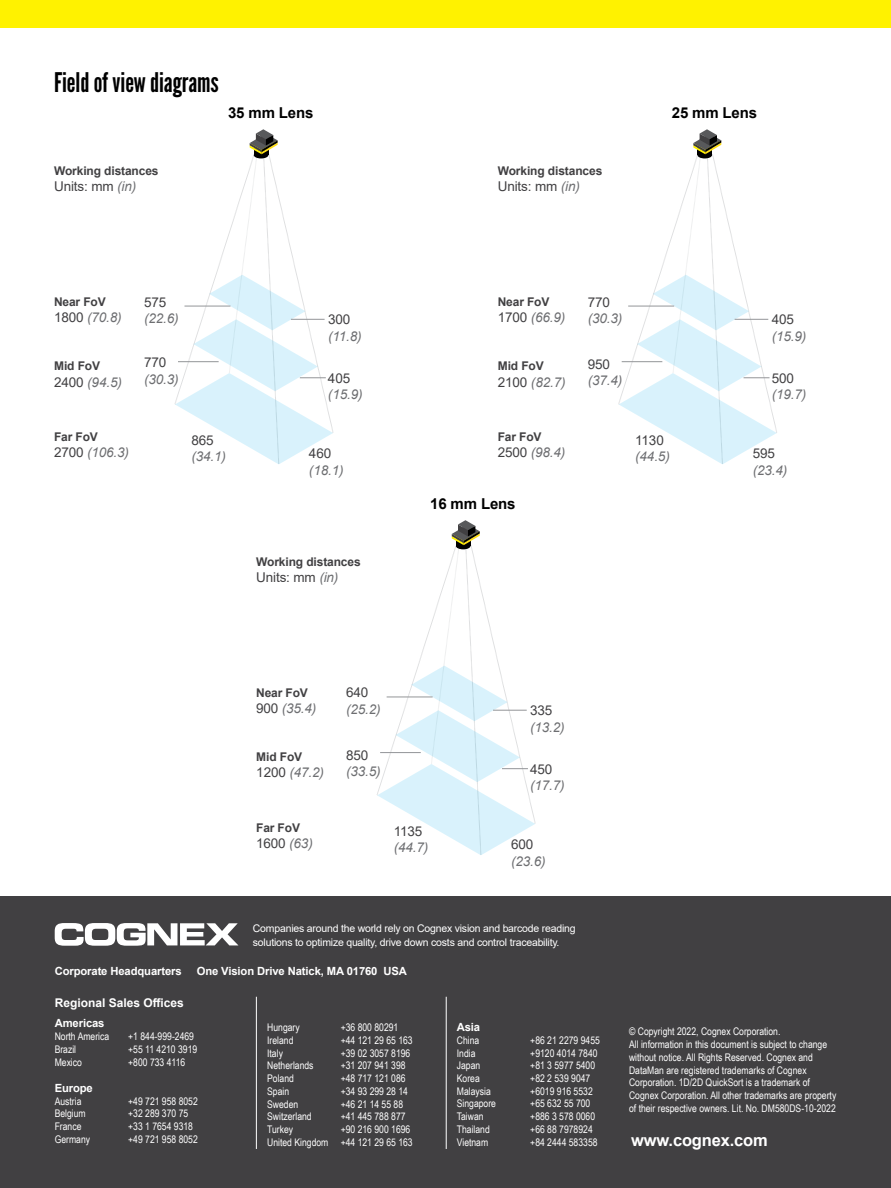
<style>
.page{position:relative;width:891px;height:1188px;background:#fff}
.page>*{position:absolute;margin:0;border:0;box-sizing:border-box;transform-origin:0 0}
.t1{font:27px "League Gothic";color:#000}
.t2{font:700 16.5px "Arial";letter-spacing:-.01em;color:#fff}
.t3{font:700 15px "Arial";letter-spacing:-.01em;color:#000}
.t4{font:italic 13.5px "Arial";letter-spacing:-.01em;color:#6d6e71}
.t5{font:13.5px "Arial";letter-spacing:-.01em;color:#414042}
.t6{font:700 12px "Arial";letter-spacing:-.01em;color:#414042}
.t7{font:700 12px "Arial";color:#fff}
.t8{font:700 11.25px "Arial";letter-spacing:-.01em;color:#fff}
.t9{font:10.5px/12.8px "Arial Narrow";color:#fff;text-align:right}
.t10{font:10.5px/13.5px "Arial";letter-spacing:-.02em;color:#fff}
.s1{font-style:italic;color:#6d6e71}
.s2{font-style:normal;color:#414042}
</style>
<div class="page">
<div style="left:0;top:0;width:891px;height:27px;background:#fff200"></div>
<div style="left:0;top:896px;width:891px;height:292px;background:#414042"></div>
<svg style="left:55px;top:923px;width:183px;height:23px"></svg>
<hr style="left:256px;top:997px;width:1px;height:152px;background:#fff">
<hr style="left:446px;top:997px;width:1px;height:152px;background:#fff">
<svg style="left:175px;top:129px;width:158px;height:335px"></svg>
<hr style="left:178px;top:361px;width:41px;height:1px;background:#939598">
<svg style="left:618px;top:129px;width:159px;height:335px"></svg>
<hr style="left:622px;top:361px;width:40px;height:1px;background:#939598">
<svg style="left:377px;top:520px;width:159px;height:335px"></svg>
<hr style="left:380px;top:752px;width:41px;height:1px;background:#939598">
<h1 class="t1" style="left:54px;top:66px;width:166px">Field of view diagrams</h1>
<h3 class="t3" style="left:228px;top:102px;width:87px">35 mm Lens</h3>
<h3 class="t3" style="left:672px;top:102px;width:87px">25 mm Lens</h3>
<p class="t6" style="left:54px;top:162px;width:106px">Working distances</p>
<p class="t5" style="left:54px;top:177px;width:84px">Units: mm <span class="s1">(in)</span></p>
<p class="t6" style="left:498px;top:162px;width:106px">Working distances</p>
<p class="t5" style="left:498px;top:177px;width:84px">Units: mm <span class="s1">(in)</span></p>
<p class="t6" style="left:54px;top:293px;width:53px">Near FoV</p>
<p class="t4" style="left:54px;top:309px;width:69px"><span class="s2">1800</span> (70.8)</p>
<p class="t6" style="left:54px;top:357px;width:47px">Mid FoV</p>
<p class="t4" style="left:54px;top:373px;width:69px"><span class="s2">2400</span> (94.5)</p>
<p class="t5" style="left:144px;top:293px;width:24px">575</p>
<p class="t4" style="left:144px;top:310px;width:36px">(22.6)</p>
<p class="t5" style="left:328px;top:310px;width:24px">300</p>
<p class="t4" style="left:328px;top:327px;width:35px">(11.8)</p>
<p class="t5" style="left:144px;top:353px;width:24px">770</p>
<p class="t4" style="left:144px;top:370px;width:36px">(30.3)</p>
<p class="t5" style="left:328px;top:369px;width:24px">405</p>
<p class="t4" style="left:328px;top:386px;width:36px">(15.9)</p>
<p class="t6" style="left:498px;top:293px;width:53px">Near FoV</p>
<p class="t4" style="left:498px;top:309px;width:69px"><span class="s2">1700</span> (66.9)</p>
<p class="t6" style="left:498px;top:357px;width:47px">Mid FoV</p>
<p class="t4" style="left:498px;top:373px;width:69px"><span class="s2">2100</span> (82.7)</p>
<p class="t5" style="left:588px;top:293px;width:24px">770</p>
<p class="t4" style="left:588px;top:310px;width:36px">(30.3)</p>
<p class="t5" style="left:772px;top:310px;width:24px">405</p>
<p class="t4" style="left:772px;top:327px;width:36px">(15.9)</p>
<p class="t5" style="left:588px;top:355px;width:24px">950</p>
<p class="t4" style="left:588px;top:372px;width:36px">(37.4)</p>
<p class="t5" style="left:772px;top:369px;width:24px">500</p>
<p class="t4" style="left:772px;top:386px;width:36px">(19.7)</p>
<p class="t6" style="left:54px;top:428px;width:45px">Far FoV</p>
<p class="t4" style="left:54px;top:444px;width:77px"><span class="s2">2700</span> (106.3)</p>
<p class="t5" style="left:192px;top:431px;width:24px">865</p>
<p class="t4" style="left:192px;top:448px;width:36px">(34.1)</p>
<p class="t5" style="left:309px;top:444px;width:24px">460</p>
<p class="t4" style="left:309px;top:461px;width:36px">(18.1)</p>
<p class="t6" style="left:498px;top:428px;width:45px">Far FoV</p>
<p class="t4" style="left:498px;top:444px;width:69px"><span class="s2">2500</span> (98.4)</p>
<p class="t5" style="left:635px;top:431px;width:30px">1130</p>
<p class="t4" style="left:635px;top:448px;width:36px">(44.5)</p>
<p class="t5" style="left:753px;top:444px;width:24px">595</p>
<p class="t4" style="left:753px;top:461px;width:36px">(23.4)</p>
<h3 class="t3" style="left:430px;top:493px;width:87px">16 mm Lens</h3>
<p class="t6" style="left:256px;top:553px;width:106px">Working distances</p>
<p class="t5" style="left:256px;top:568px;width:84px">Units: mm <span class="s1">(in)</span></p>
<p class="t6" style="left:256px;top:684px;width:53px">Near FoV</p>
<p class="t4" style="left:256px;top:700px;width:62px"><span class="s2">900</span> (35.4)</p>
<p class="t6" style="left:256px;top:748px;width:47px">Mid FoV</p>
<p class="t4" style="left:256px;top:764px;width:69px"><span class="s2">1200</span> (47.2)</p>
<p class="t6" style="left:256px;top:819px;width:45px">Far FoV</p>
<p class="t5" style="left:256px;top:834px;width:58px">1600 <span class="s1">(63)</span></p>
<p class="t5" style="left:346px;top:683px;width:24px">640</p>
<p class="t4" style="left:346px;top:701px;width:36px">(25.2)</p>
<p class="t5" style="left:530px;top:701px;width:24px">335</p>
<p class="t4" style="left:530px;top:718px;width:36px">(13.2)</p>
<p class="t5" style="left:346px;top:746px;width:24px">850</p>
<p class="t4" style="left:346px;top:763px;width:36px">(33.5)</p>
<p class="t5" style="left:530px;top:760px;width:24px">450</p>
<p class="t4" style="left:530px;top:777px;width:36px">(17.7)</p>
<p class="t5" style="left:394px;top:821px;width:30px">1135</p>
<p class="t4" style="left:394px;top:839px;width:36px">(44.7)</p>
<p class="t5" style="left:511px;top:835px;width:24px">600</p>
<p class="t4" style="left:511px;top:852px;width:36px">(23.6)</p>
<p class="t10" style="left:253px;top:922px;width:324px">Companies around the world rely on Cognex vision and barcode reading solutions to optimize quality, drive down costs and control traceability.</p>
<p class="t8" style="left:55px;top:963px;width:129px">Corporate Headquarters</p>
<p class="t8" style="left:197px;top:963px;width:212px">One Vision Drive Natick, MA 01760 USA</p>
<p class="t7" style="left:55px;top:995px;width:131px">Regional Sales Offices</p>
<p class="t8" style="left:55px;top:1016px;width:51px">Americas</p>
<p class="t9" style="left:55px;top:1030px;width:56px">North America</p>
<p class="t9" style="left:128px;top:1030px;width:67px">+1 844-999-2469</p>
<p class="t9" style="left:55px;top:1043px;width:23px">Brazil</p>
<p class="t9" style="left:128px;top:1043px;width:71px">+55 11 4210 3919</p>
<p class="t9" style="left:55px;top:1055px;width:29px">Mexico</p>
<p class="t9" style="left:128px;top:1055px;width:59px">+800 733 4116</p>
<p class="t8" style="left:55px;top:1080px;width:40px">Europe</p>
<p class="t9" style="left:55px;top:1094px;width:28px">Austria</p>
<p class="t9" style="left:128px;top:1094px;width:71px">+49 721 958 8052</p>
<p class="t9" style="left:55px;top:1107px;width:33px">Belgium</p>
<p class="t9" style="left:128px;top:1107px;width:62px">+32 289 370 75</p>
<p class="t9" style="left:55px;top:1120px;width:28px">France</p>
<p class="t9" style="left:128px;top:1120px;width:66px">+33 1 7654 9318</p>
<p class="t9" style="left:55px;top:1132px;width:37px">Germany</p>
<p class="t9" style="left:128px;top:1132px;width:71px">+49 721 958 8052</p>
<p class="t9" style="left:267px;top:1021px;width:34px">Hungary</p>
<p class="t9" style="left:341px;top:1021px;width:59px">+36 800 80291</p>
<p class="t9" style="left:267px;top:1033px;width:28px">Ireland</p>
<p class="t9" style="left:341px;top:1033px;width:74px">+44 121 29 65 163</p>
<p class="t9" style="left:267px;top:1046px;width:17px">Italy</p>
<p class="t9" style="left:341px;top:1046px;width:71px">+39 02 3057 8196</p>
<p class="t9" style="left:267px;top:1059px;width:48px">Netherlands</p>
<p class="t9" style="left:341px;top:1059px;width:66px">+31 207 941 398</p>
<p class="t9" style="left:267px;top:1072px;width:28px">Poland</p>
<p class="t9" style="left:341px;top:1072px;width:66px">+48 717 121 086</p>
<p class="t9" style="left:267px;top:1084px;width:24px">Spain</p>
<p class="t9" style="left:341px;top:1084px;width:69px">+34 93 299 28 14</p>
<p class="t9" style="left:267px;top:1097px;width:33px">Sweden</p>
<p class="t9" style="left:341px;top:1097px;width:64px">+46 21 14 55 88</p>
<p class="t9" style="left:267px;top:1110px;width:46px">Switzerland</p>
<p class="t9" style="left:341px;top:1110px;width:66px">+41 445 788 877</p>
<p class="t9" style="left:267px;top:1123px;width:28px">Turkey</p>
<p class="t9" style="left:267px;top:1123px;width:147px">+90 216 900 1696<br>United Kingdom +44 121 29 65 163</p>
<p class="t8" style="left:457px;top:1019px;width:25px">Asia</p>
<p class="t9" style="left:457px;top:1033px;width:24px">China</p>
<p class="t9" style="left:530px;top:1033px;width:71px">+86 21 2279 9455</p>
<p class="t9" style="left:457px;top:1046px;width:20px">India</p>
<p class="t9" style="left:530px;top:1046px;width:69px">+9120 4014 7840</p>
<p class="t9" style="left:457px;top:1059px;width:25px">Japan</p>
<p class="t9" style="left:530px;top:1059px;width:66px">+81 3 5977 5400</p>
<p class="t9" style="left:457px;top:1072px;width:24px">Korea</p>
<p class="t9" style="left:530px;top:1072px;width:62px">+82 2 539 9047</p>
<p class="t9" style="left:457px;top:1084px;width:35px">Malaysia</p>
<p class="t9" style="left:530px;top:1084px;width:64px">+6019 916 5532</p>
<p class="t9" style="left:457px;top:1097px;width:41px">Singapore</p>
<p class="t9" style="left:530px;top:1097px;width:62px">+65 632 55 700</p>
<p class="t9" style="left:457px;top:1110px;width:28px">Taiwan</p>
<p class="t9" style="left:530px;top:1110px;width:66px">+886 3 578 0060</p>
<p class="t9" style="left:457px;top:1123px;width:35px">Thailand</p>
<p class="t9" style="left:530px;top:1123px;width:64px">+66 88 7978924</p>
<p class="t9" style="left:457px;top:1135px;width:33px">Vietnam</p>
<p class="t9" style="left:530px;top:1135px;width:69px">+84 2444 583358</p>
<p class="t9" style="left:629px;top:1025px;width:209px;text-align:left">© Copyright 2022, Cognex Corporation.<br>All information in this document is subject to change without notice. All Rights Reserved. Cognex and DataMan are registered trademarks of Cognex Corporation. 1D/2D QuickSort is a trademark of Cognex Corporation. All other trademarks are property of their respective owners. Lit. No. DM580DS-10-2022</p>
<h2 class="t2" style="left:631px;top:1129px;width:138px">www.cognex.com</h2>
</div>
